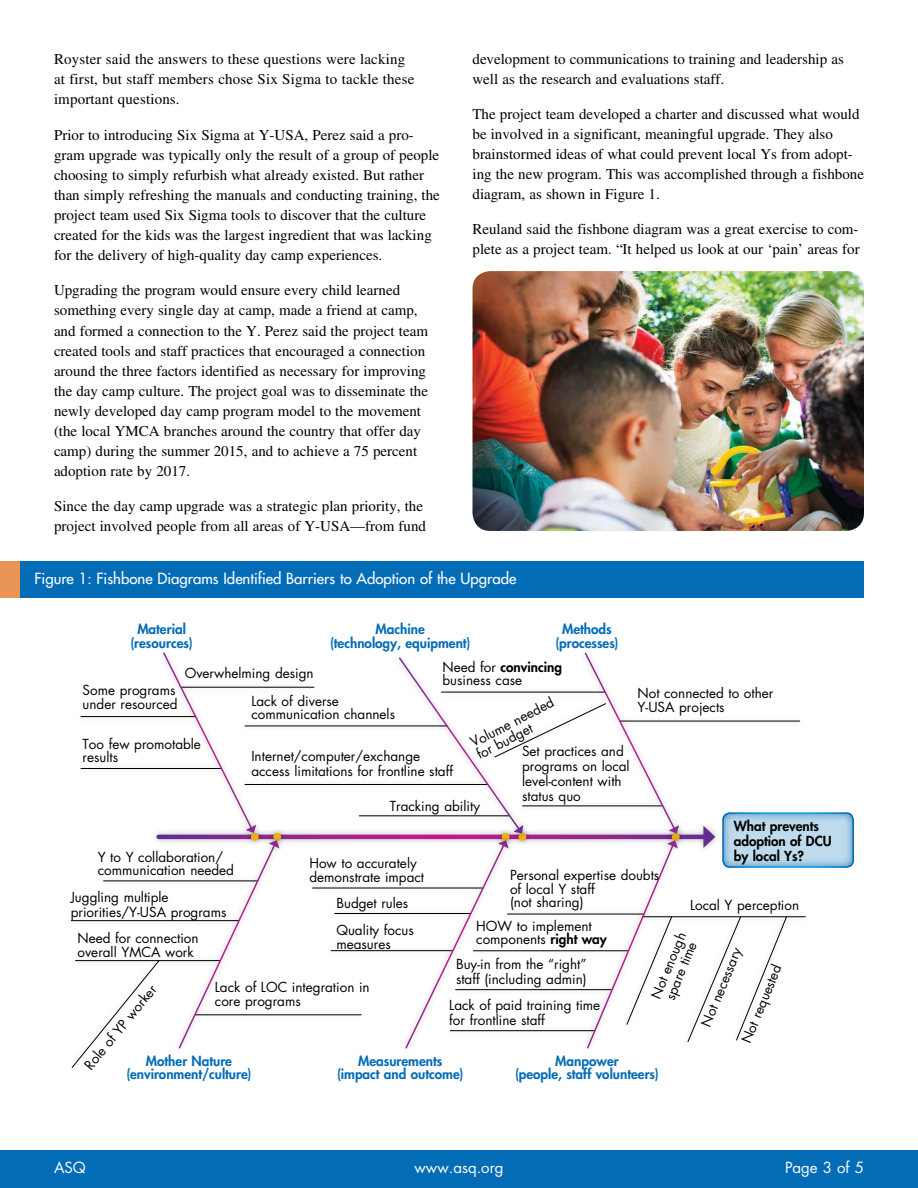
<style>
.page{position:relative;width:918px;height:1188px;background:#fff}
.page>*{position:absolute;margin:0;border:0;box-sizing:border-box;transform-origin:0 0}
.t1{font:15px/20.1px "Times LT Std";color:#000}
.t2{font:500 15px "Futura Std";color:#fff}
.t3{font:15px "Futura Std";color:#fff}
.t4{font:13.5px/13.5px "Futura Std";color:#000}
.t5{font:800 13.5px/13.5px "Futura Std";color:#036cb6;text-align:center}
.t6{font:800 13.5px/15px "Futura Std";color:#000}
.s1{font-weight:800}
</style>
<div class="page">
<div style="left:150px;top:820px;width:571px;height:33px;background:#000;opacity:.3"></div>
<svg style="left:287px;top:835px;width:106px;height:4px"></svg>
<div style="left:267px;top:827px;width:20px;height:20px;background:#000;opacity:.3"></div>
<div style="left:239px;top:719px;width:215px;height:14px;background:#000;opacity:.3"></div>
<hr style="left:245px;top:726px;width:202px;height:1px;background:#000">
<div style="left:176px;top:680px;width:144px;height:14px;background:#000;opacity:.3"></div>
<hr style="left:182px;top:687px;width:132px;height:1px;background:#000">
<div style="left:307px;top:881px;width:182px;height:14px;background:#000;opacity:.3"></div>
<hr style="left:312px;top:888px;width:171px;height:1px;background:#000">
<div style="left:329px;top:907px;width:147px;height:13px;background:#fbfbfb"></div>
<hr style="left:335px;top:913px;width:135px;height:1px;background:#000">
<div style="left:325px;top:944px;width:134px;height:13px;background:#000;opacity:.3"></div>
<hr style="left:331px;top:950px;width:122px;height:1px;background:#000">
<div style="left:190px;top:1008px;width:177px;height:14px;background:#000;opacity:.3"></div>
<hr style="left:195px;top:1014px;width:166px;height:1px;background:#000">
<div style="left:239px;top:778px;width:255px;height:13px;background:#fafafa"></div>
<hr style="left:245px;top:784px;width:242px;height:1px;background:#000">
<div style="left:354px;top:809px;width:162px;height:14px;background:#000;opacity:.3"></div>
<hr style="left:359px;top:815px;width:150px;height:1px;background:#000">
<div style="left:173px;top:834px;width:112px;height:220px;background:#fff"></div>
<svg style="left:70px;top:652px;width:209px;height:416px"></svg>
<div style="left:393px;top:652px;width:137px;height:187px;background:#fff"></div>
<svg style="left:398px;top:652px;width:408px;height:397px"></svg>
<div style="left:0;top:1150px;width:918px;height:38px;background:#036cb6"></div>
<div style="left:0;top:561px;width:21px;height:37px;background:#eb9458"></div>
<div style="left:21px;top:561px;width:843px;height:37px;background:#036cb6"></div>
<div style="left:722px;top:812px;width:132px;height:57px;background:#fff;opacity:.75"></div>
<div style="left:722px;top:812px;width:132px;height:56px;border:2px solid #fff;border-radius:7px"></div>
<img style="left:472px;top:271px;width:392px;height:260px">
<p class="t1" style="left:54px;top:49px;width:362px">Royster said the answers to these questions were lacking at first, but staff members chose Six Sigma to tackle these important questions.</p>
<p class="t1" style="left:54px;top:124px;width:387px">Prior to introducing Six Sigma at Y-USA, Perez said a pro&shy;gram upgrade was typically only the result of a group of people choosing to simply refurbish what already existed. But rather than simply refreshing the manuals and conducting training, the project team used Six Sigma tools to discover that the culture created for the kids was the largest ingredient that was lacking for the delivery of high-quality day camp experiences.</p>
<p class="t1" style="left:54px;top:280px;width:376px">Upgrading the program would ensure every child learned something every single day at camp, made a friend at camp, and formed a connection to the Y. Perez said the project team created tools and staff practices that encouraged a connection around the three factors identified as necessary for improving the day camp culture. The project goal was to disseminate the newly developed day camp program model to the movement (the local YMCA branches around the country that offer day camp) during the summer 2015, and to achieve a 75 percent adoption rate by 2017.</p>
<p class="t1" style="left:54px;top:496px;width:374px">Since the day camp upgrade was a strategic plan priority, the project involved people from all areas of Y-USA—from fund</p>
<p class="t1" style="left:472px;top:49px;width:373px">development to communications to training and leadership as well as the research and evaluations staff.</p>
<p class="t1" style="left:472px;top:104px;width:393px">The project team developed a charter and discussed what would be involved in a significant, meaningful upgrade. They also brainstormed ideas of what could prevent local Ys from adopt&shy;ing the new program. This was accomplished through a fishbone diagram, as shown in Figure 1.</p>
<p class="t1" style="left:472px;top:219px;width:389px">Reuland said the fishbone diagram was a great exercise to com&shy;plete as a project team. “It helped us look at our ‘pain’ areas for</p>
<p class="t2" style="left:34px;top:569px;width:484px">Figure 1: Fishbone Diagrams Identified Barriers to Adoption of the Upgrade</p>
<p class="t5" style="left:131px;top:623px;width:64px">Material (resources)</p>
<p class="t4" style="left:83px;top:684px;width:97px">Some programs under resourced</p>
<p class="t4" style="left:83px;top:737px;width:120px">Too few promotable results</p>
<p class="t5" style="left:330px;top:622px;width:142px">Machine<br>(technology, equipment)</p>
<p class="t5" style="left:555px;top:622px;width:65px">Methods (processes)</p>
<p class="t4" style="left:442px;top:660px;width:121px">Need for <span class="s1">convincing </span>business case</p>
<p class="t4" style="left:185px;top:666px;width:130px">Overwhelming design</p>
<p class="t4" style="left:251px;top:694px;width:145px">Lack of diverse communication channels</p>
<p class="t4" style="left:251px;top:749px;width:203px;line-height:15px">Internet/computer/exchange access limitations for frontline staff</p>
<p class="t4" style="left:390px;top:799px;width:92px">Tracking ability</p>
<p class="t4" style="left:468px;top:737px;width:93px;rotate:-27deg">Volume needed for budget</p>
<p class="t4" style="left:522px;top:743px;width:109px;line-height:15px">Set practices and programs on local level-content with status quo</p>
<p class="t4" style="left:638px;top:687px;width:137px">Not connected to other<br>Y-USA projects</p>
<p class="t6" style="left:734px;top:818px;width:99px">What prevents adoption of DCU by local Ys?</p>
<p class="t4" style="left:98px;top:850px;width:138px">Y to Y collaboration/ communication needed</p>
<p class="t4" style="left:71px;top:889px;width:157px;line-height:15px">Juggling multiple priorities/Y-USA programs</p>
<p class="t4" style="left:77px;top:932px;width:123px">Need for connection overall YMCA work</p>
<p class="t4" style="left:309px;top:857px;width:116px">How to accurately demonstrate impact</p>
<p class="t4" style="left:336px;top:890px;width:79px;line-height:26.5px">Budget rules<br>Quality focus</p>
<p class="t4" style="left:336px;top:937px;width:56px">measures</p>
<p class="t4" style="left:215px;top:981px;width:156px">Lack of LOC integration in core programs</p>
<p class="t4" style="left:510px;top:869px;width:151px">Personal expertise doubts of local Y staff<br>(not sharing)</p>
<p class="t4" style="left:476px;top:919px;width:132px">HOW to implement components <span class="s1">right way</span></p>
<p class="t4" style="left:456px;top:957px;width:132px;line-height:15px">Buy-in from the “right” staff (including admin)</p>
<p class="t4" style="left:449px;top:997px;width:152px;line-height:15px">Lack of paid training time for frontline staff</p>
<p class="t4" style="left:690px;top:898px;width:111px">Local Y perception</p>
<p class="t4" style="left:649px;top:996px;width:72px;text-align:center;rotate:-68deg">Not enough spare time</p>
<p class="t4" style="left:699px;top:1024px;width:86px;rotate:-68deg">Not necessary</p>
<p class="t4" style="left:740px;top:1040px;width:85px;rotate:-68deg">Not requested</p>
<p class="t4" style="left:82px;top:1064px;width:107px;rotate:-51deg">Role of YP worker</p>
<p class="t5" style="left:127px;top:1054px;width:126px">Mother Nature (environment/culture)</p>
<p class="t5" style="left:337px;top:1054px;width:128px">Measurements (impact and outcome)</p>
<p class="t5" style="left:515px;top:1054px;width:145px">Manpower<br>(people, staff volunteers)</p>
<p class="t3" style="left:54px;top:1158px;width:33px">ASQ</p>
<p class="t3" style="left:415px;top:1158px;width:90px">www.asq.org</p>
<p class="t3" style="left:785px;top:1158px;width:80px">Page 3 of 5</p>
</div>
